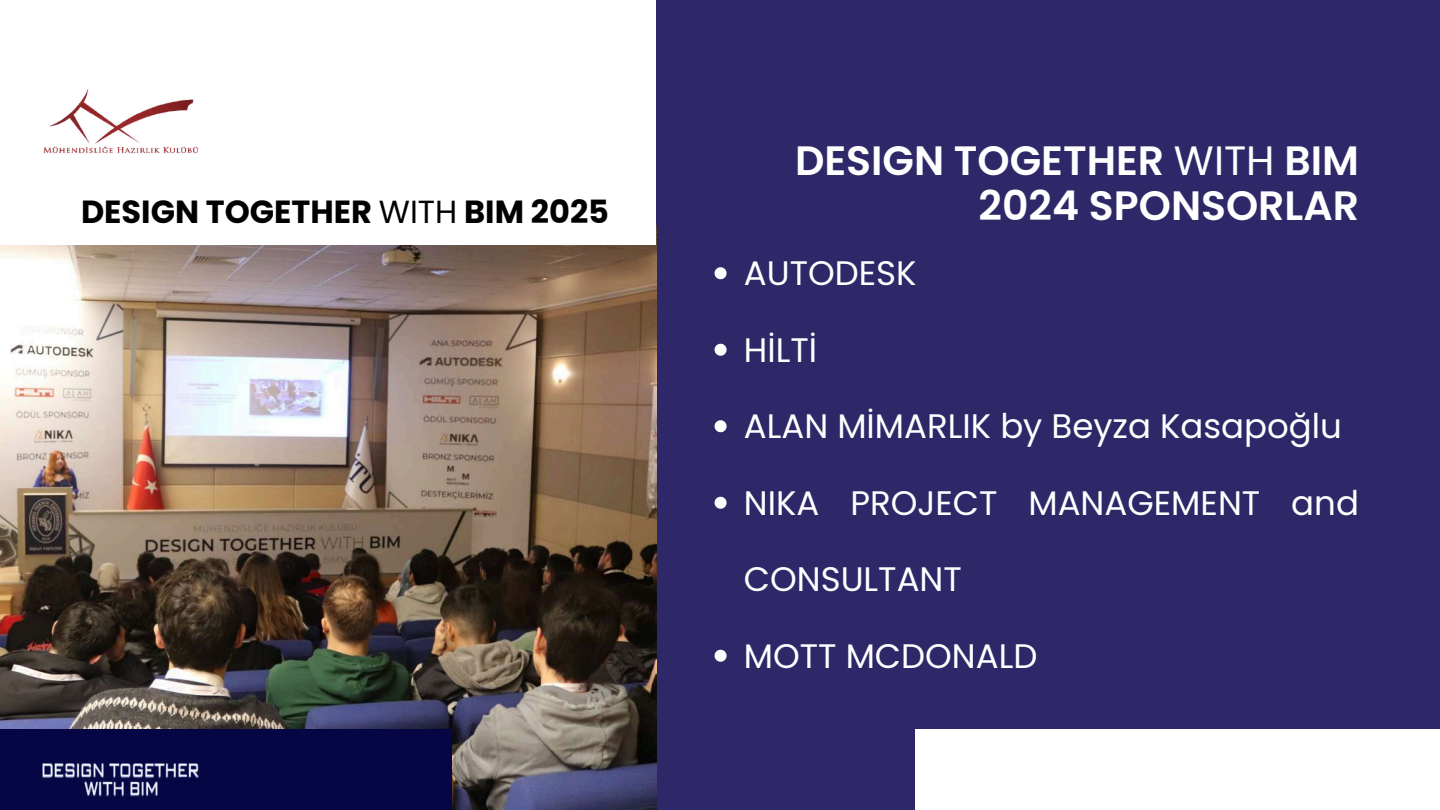
<style>
.page{position:relative;width:1440px;height:810px;background:#2e2768}
.page>*{position:absolute;margin:0;border:0;box-sizing:border-box;transform-origin:0 0}
.t1{font:600 41px/45px "Poppins";color:#fff;text-align:right}
.t2{font:34px "Poppins";color:#fff}
.t3{font:700 32px "Poppins";color:#000}
.s1{font-weight:400}
</style>
<div class="page">
<img style="left:0;top:244px;width:656px;height:566px">
<div style="left:0;top:0;width:656px;height:244px;background:#fff"></div>
<div style="left:915px;top:729px;width:525px;height:81px;background:#fff"></div>
<svg style="left:715px;top:267px;width:12px;height:12px"></svg>
<svg style="left:715px;top:344px;width:12px;height:12px"></svg>
<svg style="left:715px;top:420px;width:12px;height:12px"></svg>
<svg style="left:715px;top:497px;width:12px;height:12px"></svg>
<svg style="left:715px;top:650px;width:12px;height:12px"></svg>
<img style="left:43px;top:89px;width:156px;height:65px">
<div style="left:0;top:729px;width:452px;height:81px;background:#060644"></div>
<img style="left:42px;top:763px;width:157px;height:34px">
<p class="t3" style="left:81px;top:189px;width:530px">DESIGN TOGETHER <span class="s1">WITH</span> BIM 2025</p>
<p class="t1" style="left:795px;top:138px;width:565px">DESIGN TOGETHER <span class="s1">WITH</span> BIM<br>2024 SPONSORLAR</p>
<p class="t2" style="left:744px;top:250px;width:174px">AUTODESK</p>
<p class="t2" style="left:744px;top:326px;width:75px">HİLTİ</p>
<p class="t2" style="left:744px;top:403px;width:600px">ALAN MİMARLIK by Beyza Kasapoğlu</p>
<p class="t2" style="left:744px;top:479px;width:617px">NIKA PROJECT MANAGEMENT and</p>
<p class="t2" style="left:744px;top:556px;width:220px">CONSULTANT</p>
<p class="t2" style="left:744px;top:632px;width:295px">MOTT MCDONALD</p>
</div>
